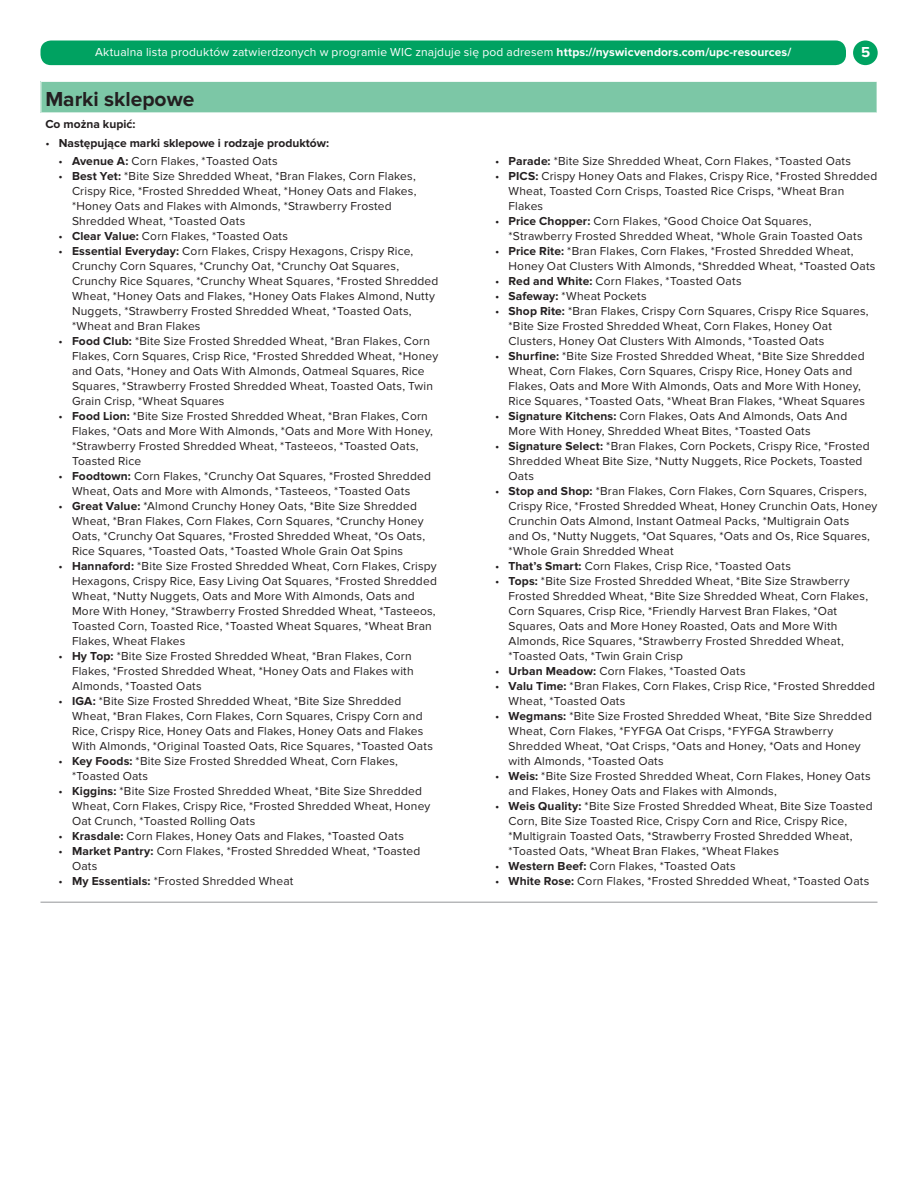
<style>
.page{position:relative;width:918px;height:1188px;background:#fff}
.page>*{position:absolute;margin:0;border:0;box-sizing:border-box;transform-origin:0 0}
.t1{font:700 21px "Proxima Nova";color:#231f20}
.t2{font:700 15px "Proxima Nova";color:#fff}
.bullet_2{font:12px/15px "Proxima Nova";letter-spacing:.015em;color:#231f20}
.t3{font:12px "Proxima Nova";letter-spacing:.015em;color:#fff}
.bulleted{font:700 12px "Proxima Nova";color:#231f20}
.s1{font-weight:700}
.s2{font-weight:400}
</style>
<div class="page">
<div style="left:40px;top:40px;width:806px;height:25px;background:#00a261;border-radius:10px"></div>
<hr style="left:40px;top:902px;width:838px;height:1px;background:#939598">
<div style="left:853px;top:40px;width:25px;height:25px;background:#00a261;border-radius:50%"></div>
<div style="left:41px;top:81px;width:836px;height:32px;background:#7cc7a6"></div>
<hr style="left:41px;top:112px;width:836px;height:1px;background:#fff">
<hr style="left:40px;top:81px;width:838px;height:1px;background:#fff">
<p class="t3" style="left:95px;top:45px;width:698px">Aktualna lista produktów zatwierdzonych w programie WIC znajduje się pod adresem <span class="s1">https://nyswicvendors.com/upc-resources/</span></p>
<p class="t2" style="left:861px;top:43px;width:11px">5</p>
<p class="t1" style="left:45px;top:87px;width:151px">Marki sklepowe</p>
<p class="bulleted" style="left:45px;top:117px;width:91px">Co można kupić:</p>
<p class="bulleted" style="left:45px;top:136px;width:285px"><span class="s2">•</span> Następujące marki sklepowe i rodzaje produktów:</p>
<p class="bullet_2" style="left:58px;top:154px;width:221px">• <span class="s1">Avenue A:</span> Corn Flakes, *Toasted Oats</p>
<p class="bullet_2" style="left:72px;top:169px;width:346px;text-indent:-14px">• <span class="s1">Best Yet:</span> *Bite Size Shredded Wheat, *Bran Flakes, Corn Flakes, Crispy Rice, *Frosted Shredded Wheat, *Honey Oats and Flakes, *Honey Oats and Flakes with Almonds, *Strawberry Frosted Shredded Wheat, *Toasted Oats</p>
<p class="bullet_2" style="left:58px;top:229px;width:231px">• <span class="s1">Clear Value:</span> Corn Flakes, *Toasted Oats</p>
<p class="bullet_2" style="left:72px;top:244px;width:368px;text-indent:-14px">• <span class="s1">Essential Everyday:</span> Corn Flakes, Crispy Hexagons, Crispy Rice, Crunchy Corn Squares, *Crunchy Oat, *Crunchy Oat Squares, Crunchy Rice Squares, *Crunchy Wheat Squares, *Frosted Shredded Wheat, *Honey Oats and Flakes, *Honey Oats Flakes Almond, Nutty Nuggets, *Strawberry Frosted Shredded Wheat, *Toasted Oats, *Wheat and Bran Flakes</p>
<p class="bullet_2" style="left:72px;top:334px;width:368px;text-indent:-14px">• <span class="s1">Food Club:</span> *Bite Size Frosted Shredded Wheat, *Bran Flakes, Corn Flakes, Corn Squares, Crisp Rice, *Frosted Shredded Wheat, *Honey and Oats, *Honey and Oats With Almonds, Oatmeal Squares, Rice Squares, *Strawberry Frosted Shredded Wheat, Toasted Oats, Twin Grain Crisp, *Wheat Squares</p>
<p class="bullet_2" style="left:72px;top:409px;width:363px;text-indent:-14px">• <span class="s1">Food Lion:</span> *Bite Size Frosted Shredded Wheat, *Bran Flakes, Corn Flakes, *Oats and More With Almonds, *Oats and More With Honey, *Strawberry Frosted Shredded Wheat, *Tasteeos, *Toasted Oats, Toasted Rice</p>
<p class="bullet_2" style="left:72px;top:469px;width:361px;text-indent:-14px">• <span class="s1">Foodtown:</span> Corn Flakes, *Crunchy Oat Squares, *Frosted Shredded<br>Wheat, Oats and More with Almonds, *Tasteeos, *Toasted Oats</p>
<p class="bullet_2" style="left:72px;top:499px;width:355px;text-indent:-14px">• <span class="s1">Great Value:</span> *Almond Crunchy Honey Oats, *Bite Size Shredded Wheat, *Bran Flakes, Corn Flakes, Corn Squares, *Crunchy Honey Oats, *Crunchy Oat Squares, *Frosted Shredded Wheat, *Os Oats, Rice Squares, *Toasted Oats, *Toasted Whole Grain Oat Spins</p>
<p class="bullet_2" style="left:72px;top:559px;width:366px;text-indent:-14px">• <span class="s1">Hannaford:</span> *Bite Size Frosted Shredded Wheat, Corn Flakes, Crispy Hexagons, Crispy Rice, Easy Living Oat Squares, *Frosted Shredded Wheat, *Nutty Nuggets, Oats and More With Almonds, Oats and More With Honey, *Strawberry Frosted Shredded Wheat, *Tasteeos, Toasted Corn, Toasted Rice, *Toasted Wheat Squares, *Wheat Bran Flakes, Wheat Flakes</p>
<p class="bullet_2" style="left:72px;top:649px;width:343px;text-indent:-14px">• <span class="s1">Hy Top:</span> *Bite Size Frosted Shredded Wheat, *Bran Flakes, Corn<br>Flakes, *Frosted Shredded Wheat, *Honey Oats and Flakes with<br>Almonds, *Toasted Oats</p>
<p class="bullet_2" style="left:72px;top:694px;width:363px;text-indent:-14px">• <span class="s1">IGA:</span> *Bite Size Frosted Shredded Wheat, *Bite Size Shredded Wheat, *Bran Flakes, Corn Flakes, Corn Squares, Crispy Corn and Rice, Crispy Rice, Honey Oats and Flakes, Honey Oats and Flakes With Almonds, *Original Toasted Oats, Rice Squares, *Toasted Oats</p>
<p class="bullet_2" style="left:72px;top:754px;width:328px;text-indent:-14px">• <span class="s1">Key Foods:</span> *Bite Size Frosted Shredded Wheat, Corn Flakes, *Toasted Oats</p>
<p class="bullet_2" style="left:72px;top:784px;width:360px;text-indent:-14px">• <span class="s1">Kiggins:</span> *Bite Size Frosted Shredded Wheat, *Bite Size Shredded<br>Wheat, Corn Flakes, Crispy Rice, *Frosted Shredded Wheat, Honey<br>Oat Crunch, *Toasted Rolling Oats</p>
<p class="bullet_2" style="left:58px;top:829px;width:347px">• <span class="s1">Krasdale:</span> Corn Flakes, Honey Oats and Flakes, *Toasted Oats</p>
<p class="bullet_2" style="left:72px;top:844px;width:350px;text-indent:-14px">• <span class="s1">Market Pantry:</span> Corn Flakes, *Frosted Shredded Wheat, *Toasted<br>Oats</p>
<p class="bullet_2" style="left:58px;top:874px;width:236px">• <span class="s1">My Essentials:</span> *Frosted Shredded Wheat</p>
<p class="bullet_2" style="left:495px;top:154px;width:358px">• <span class="s1">Parade:</span> *Bite Size Shredded Wheat, Corn Flakes, *Toasted Oats</p>
<p class="bullet_2" style="left:508px;top:169px;width:370px;text-indent:-14px">• <span class="s1">PICS:</span> Crispy Honey Oats and Flakes, Crispy Rice, *Frosted Shredded<br>Wheat, Toasted Corn Crisps, Toasted Rice Crisps, *Wheat Bran<br>Flakes</p>
<p class="bullet_2" style="left:508px;top:214px;width:356px;text-indent:-14px">• <span class="s1">Price Chopper:</span> Corn Flakes, *Good Choice Oat Squares, *Strawberry Frosted Shredded Wheat, *Whole Grain Toasted Oats</p>
<p class="bullet_2" style="left:508px;top:244px;width:369px;text-indent:-14px">• <span class="s1">Price Rite:</span> *Bran Flakes, Corn Flakes, *Frosted Shredded Wheat,<br>Honey Oat Clusters With Almonds, *Shredded Wheat, *Toasted Oats</p>
<p class="bullet_2" style="left:495px;top:274px;width:248px">• <span class="s1">Red and White:</span> Corn Flakes, *Toasted Oats</p>
<p class="bullet_2" style="left:495px;top:289px;width:153px">• <span class="s1">Safeway:</span> *Wheat Pockets</p>
<p class="bullet_2" style="left:508px;top:304px;width:362px;text-indent:-14px">• <span class="s1">Shop Rite:</span> *Bran Flakes, Crispy Corn Squares, Crispy Rice Squares, *Bite Size Frosted Shredded Wheat, Corn Flakes, Honey Oat<br>Clusters, Honey Oat Clusters With Almonds, *Toasted Oats</p>
<p class="bullet_2" style="left:508px;top:349px;width:358px;text-indent:-14px">• <span class="s1">Shurfine:</span> *Bite Size Frosted Shredded Wheat, *Bite Size Shredded Wheat, Corn Flakes, Corn Squares, Crispy Rice, Honey Oats and Flakes, Oats and More With Almonds, Oats and More With Honey, Rice Squares, *Toasted Oats, *Wheat Bran Flakes, *Wheat Squares</p>
<p class="bullet_2" style="left:508px;top:409px;width:340px;text-indent:-14px">• <span class="s1">Signature Kitchens:</span> Corn Flakes, Oats And Almonds, Oats And<br>More With Honey, Shredded Wheat Bites, *Toasted Oats</p>
<p class="bullet_2" style="left:508px;top:439px;width:363px;text-indent:-14px">• <span class="s1">Signature Select:</span> *Bran Flakes, Corn Pockets, Crispy Rice, *Frosted<br>Shredded Wheat Bite Size, *Nutty Nuggets, Rice Pockets, Toasted<br>Oats</p>
<p class="bullet_2" style="left:508px;top:484px;width:370px;text-indent:-14px">• <span class="s1">Stop and Shop:</span> *Bran Flakes, Corn Flakes, Corn Squares, Crispers, Crispy Rice, *Frosted Shredded Wheat, Honey Crunchin Oats, Honey Crunchin Oats Almond, Instant Oatmeal Packs, *Multigrain Oats<br>and Os, *Nutty Nuggets, *Oat Squares, *Oats and Os, Rice Squares, *Whole Grain Shredded Wheat</p>
<p class="bullet_2" style="left:495px;top:559px;width:298px">• <span class="s1">That’s Smart:</span> Corn Flakes, Crisp Rice, *Toasted Oats</p>
<p class="bullet_2" style="left:508px;top:574px;width:361px;text-indent:-14px">• <span class="s1">Tops:</span> *Bite Size Frosted Shredded Wheat, *Bite Size Strawberry Frosted Shredded Wheat, *Bite Size Shredded Wheat, Corn Flakes, Corn Squares, Crisp Rice, *Friendly Harvest Bran Flakes, *Oat Squares, Oats and More Honey Roasted, Oats and More With Almonds, Rice Squares, *Strawberry Frosted Shredded Wheat, *Toasted Oats, *Twin Grain Crisp</p>
<p class="bullet_2" style="left:495px;top:664px;width:252px">• <span class="s1">Urban Meadow:</span> Corn Flakes, *Toasted Oats</p>
<p class="bullet_2" style="left:508px;top:679px;width:368px;text-indent:-14px">• <span class="s1">Valu Time:</span> *Bran Flakes, Corn Flakes, Crisp Rice, *Frosted Shredded<br>Wheat, *Toasted Oats</p>
<p class="bullet_2" style="left:508px;top:709px;width:365px;text-indent:-14px">• <span class="s1">Wegmans:</span> *Bite Size Frosted Shredded Wheat, *Bite Size Shredded Wheat, Corn Flakes, *FYFGA Oat Crisps, *FYFGA Strawberry Shredded Wheat, *Oat Crisps, *Oats and Honey, *Oats and Honey with Almonds, *Toasted Oats</p>
<p class="bullet_2" style="left:508px;top:769px;width:364px;text-indent:-14px">• <span class="s1">Weis:</span> *Bite Size Frosted Shredded Wheat, Corn Flakes, Honey Oats and Flakes, Honey Oats and Flakes with Almonds,</p>
<p class="bullet_2" style="left:508px;top:799px;width:366px;text-indent:-14px">• <span class="s1">Weis Quality:</span> *Bite Size Frosted Shredded Wheat, Bite Size Toasted Corn, Bite Size Toasted Rice, Crispy Corn and Rice, Crispy Rice, *Multigrain Toasted Oats, *Strawberry Frosted Shredded Wheat, *Toasted Oats, *Wheat Bran Flakes, *Wheat Flakes</p>
<p class="bullet_2" style="left:495px;top:859px;width:242px">• <span class="s1">Western Beef:</span> Corn Flakes, *Toasted Oats</p>
<p class="bullet_2" style="left:495px;top:874px;width:376px">• <span class="s1">White Rose:</span> Corn Flakes, *Frosted Shredded Wheat, *Toasted Oats</p>
</div>
